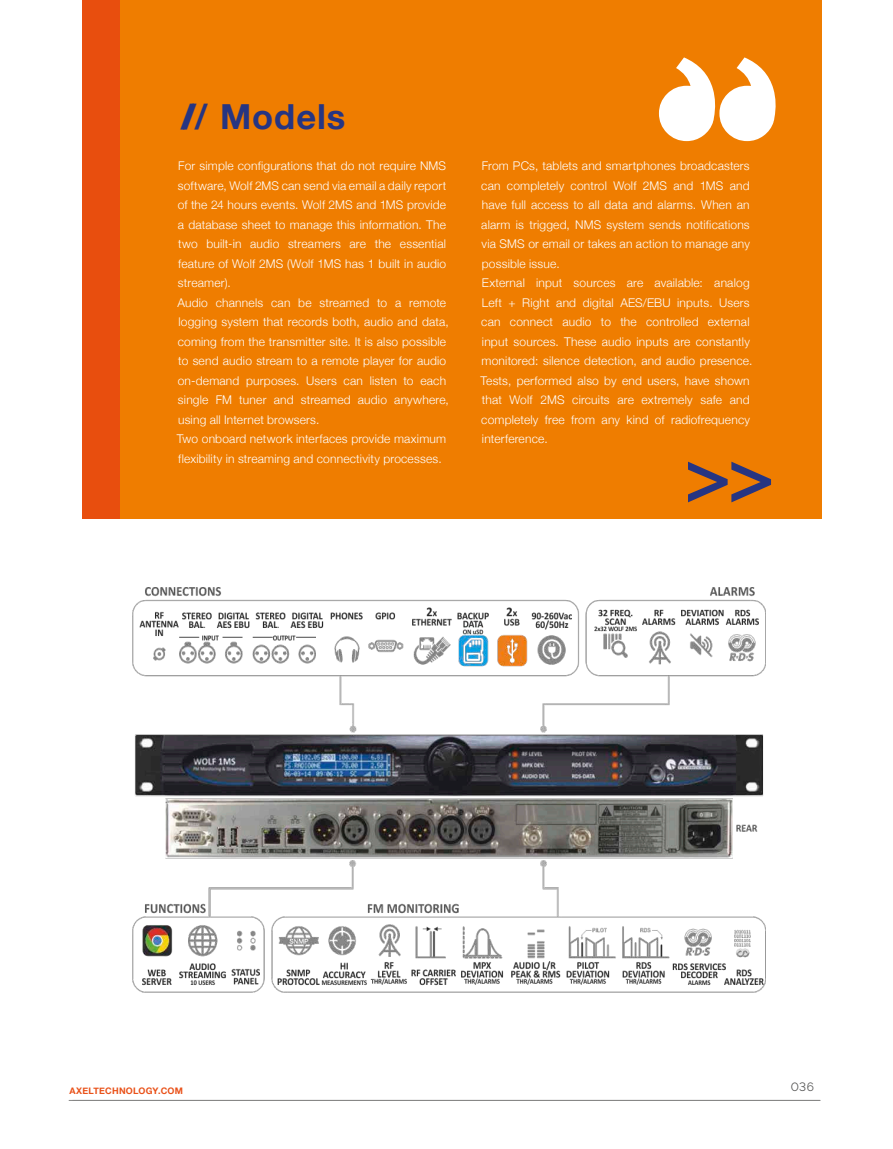
<style>
.page{position:relative;width:893px;height:1149px;background:#fff}
.page>*{position:absolute;margin:0;border:0;box-sizing:border-box;transform-origin:0 0}
.t1{font:700 34.5px "Helvetica Neue";letter-spacing:.025em;color:#263582}
.t2{font:300 12px/19.5px "Helvetica Neue";letter-spacing:.015em;color:#fff}
.t3{font:12px "Raleway";color:#565655}
.t4{font:700 9px "Helvetica Neue";letter-spacing:.025em;color:#e9521a}
</style>
<div class="page">
<hr style="left:69px;top:1099px;width:751px;height:1px;background:#878786">
<div style="left:83px;top:0;width:68px;height:518px;background:#e84e0e"></div>
<div style="left:120px;top:0;width:701px;height:518px;background:#ef7d00"></div>
<svg style="left:688px;top:461px;width:83px;height:41px"></svg>
<svg style="left:659px;top:57px;width:117px;height:84px"></svg>
<img style="left:132px;top:587px;width:633px;height:404px">
<h1 class="t1" style="left:183px;top:89px;width:164px">// Models</h1>
<p class="t2" style="left:177px;top:155px;width:274px">For simple configurations that do not require NMS software, Wolf 2MS can send via email a daily report of the 24 hours events. Wolf 2MS and 1MS provide a database sheet to manage this information. The two built-in audio streamers are the essential feature of Wolf 2MS (Wolf 1MS has 1 built in audio streamer).<br>Audio channels can be streamed to a remote logging system that records both, audio and data, coming from the transmitter site. It is also possible to send audio stream to a remote player for audio on-demand purposes. Users can listen to each single FM tuner and streamed audio anywhere, using all Internet browsers.<br>Two onboard network interfaces provide maximum flexibility in streaming and connectivity processes.</p>
<p class="t2" style="left:480px;top:155px;width:273px">From PCs, tablets and smartphones broadcasters can completely control Wolf 2MS and 1MS and have full access to all data and alarms. When an alarm is trigged, NMS system sends notifications via SMS or email or takes an action to manage any possible issue.<br>External input sources are available: analog Left + Right and digital AES/EBU inputs. Users can connect audio to the controlled external input sources. These audio inputs are constantly monitored: silence detection, and audio presence.<br>Tests, performed also by end users, have shown that Wolf 2MS circuits are extremely safe and completely free from any kind of radiofrequency interference.</p>
<p class="t4" style="left:69px;top:1083px;width:115px">AXELTECHNOLOGY.COM</p>
<p class="t3" style="left:791px;top:1079px;width:25px">036</p>
</div>
